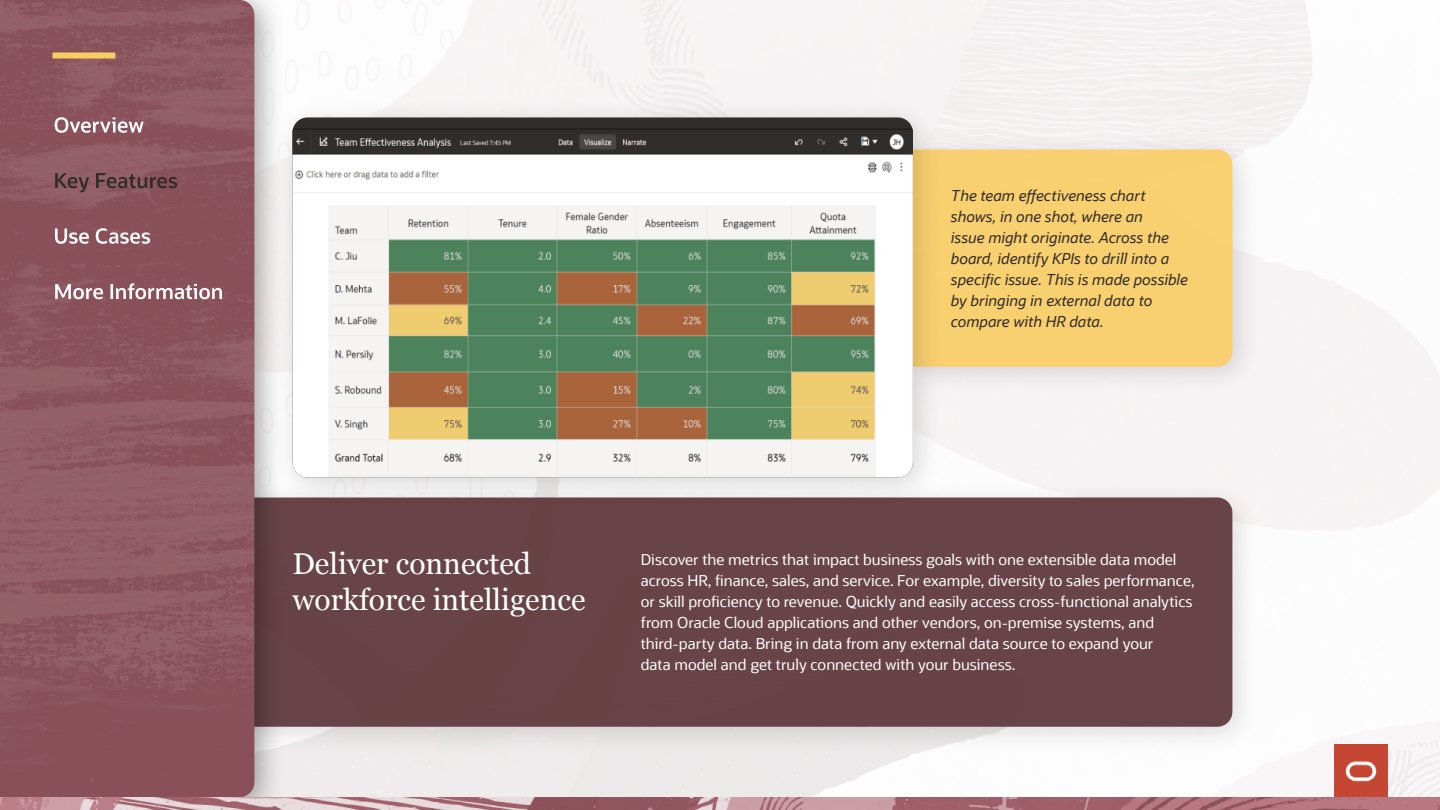
<style>
.page{position:relative;width:1440px;height:810px;background:#fff}
.page>*{position:absolute;margin:0;border:0;box-sizing:border-box;transform-origin:0 0}
.t1{font:30px/36px "Georgia";color:#fff}
.t2{font:15px/21px "Oracle Sans";color:#fff}
.t3{font:italic 15px/21px "Oracle Sans";color:#312d2a}
</style>
<div class="page">
<img style="left:285px;top:0;width:1155px;height:797px">
<img style="left:1335px;top:745px;width:53px;height:52px">
<div style="left:220px;top:477px;width:1043px;height:280px;background:#000;opacity:.15"></div>
<div style="left:285px;top:498px;width:947px;height:229px;background:#684448"></div>
<div style="left:0;top:0;width:285px;height:810px;background:#000;opacity:.35"></div>
<img style="left:0;top:0;width:254px;height:797px">
<div style="left:52px;top:52px;width:63px;height:6px;background:#facd62"></div>
<div style="left:893px;top:129px;width:370px;height:268px;background:#000;opacity:.15"></div>
<div style="left:944px;top:149px;width:288px;height:218px;background:#f9d070"></div>
<div style="left:272px;top:97px;width:672px;height:411px;background:#000;opacity:.15"></div>
<div style="left:292px;top:117px;width:621px;height:360px;background:#312d2a;border-radius:15px"></div>
<img style="left:292px;top:128px;width:621px;height:349px">
<img style="left:0;top:797px;width:1440px;height:13px">
<svg style="left:55px;top:173px;width:122px;height:20px;background:#754d53"></svg>
<svg style="left:55px;top:228px;width:95px;height:16px"></svg>
<svg style="left:55px;top:283px;width:167px;height:16px"></svg>
<svg style="left:55px;top:117px;width:89px;height:16px"></svg>
<p class="t3" style="left:951px;top:185px;width:238px">The team effectiveness chart shows, in one shot, where an<br>issue might originate. Across the board, identify KPIs to drill into a specific issue. This is made possible by bringing in external data to compare with HR data.</p>
<p class="t1" style="left:292px;top:545px;width:295px">Deliver connected workforce intelligence</p>
<p class="t2" style="left:641px;top:549px;width:555px">Discover the metrics that impact business goals with one extensible data model across HR, finance, sales, and service. For example, diversity to sales performance, or skill proficiency to revenue. Quickly and easily access cross-functional analytics from Oracle Cloud applications and other vendors, on-premise systems, and third-party data. Bring in data from any external data source to expand your<br>data model and get truly connected with your business.</p>
</div>
